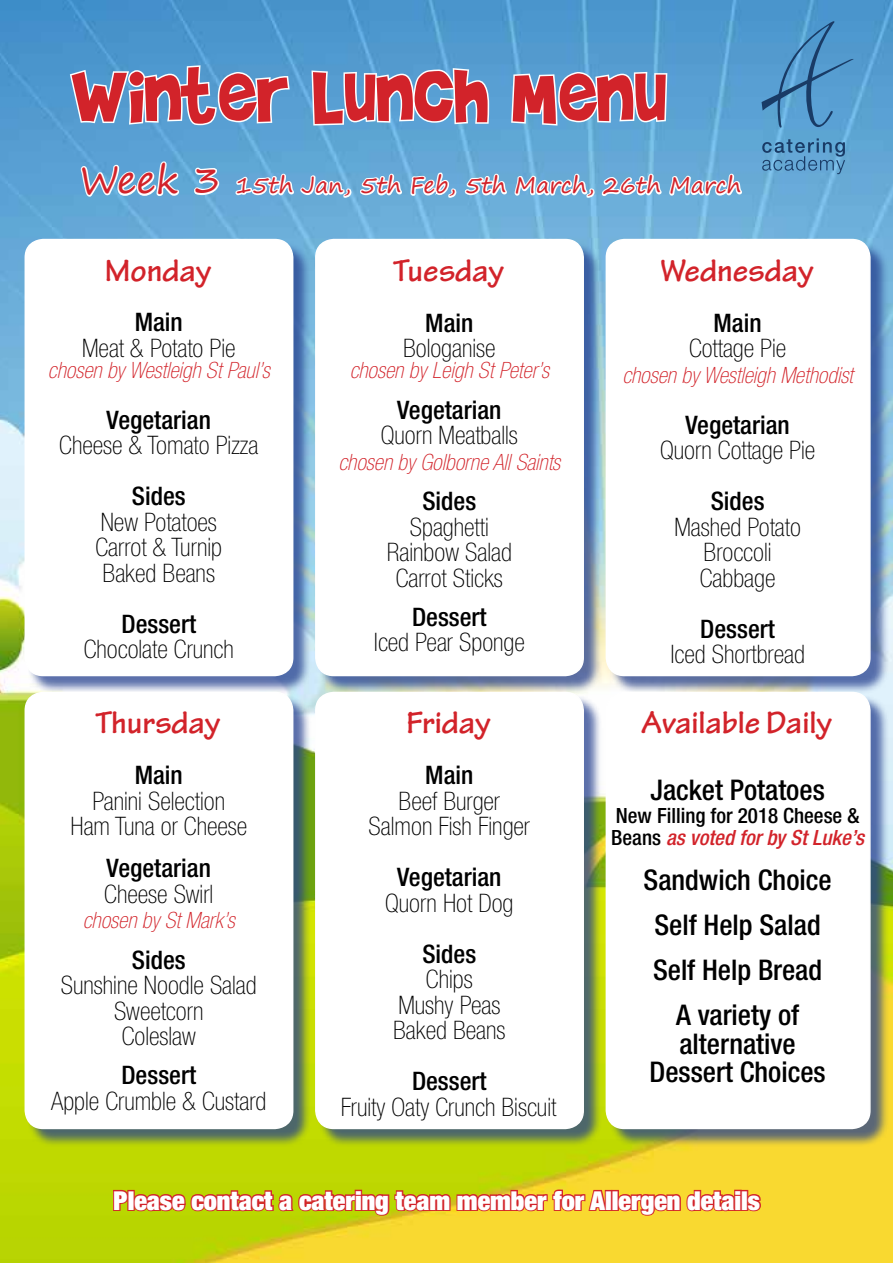
<style>
.page{position:relative;width:893px;height:1263px;background:#fff}
.page>*{position:absolute;margin:0;border:0;box-sizing:border-box;transform-origin:0 0}
.t1{font:88.5px "Brady Bunch Remastered";color:#d2232a}
.t2{font:700 33px "Tekton Pro";color:#d2232a}
.t3{font:500 condensed 28.5px/45px "Helvetica Neue LT Std";color:#000;text-align:center}
.t4{font:900 condensed 26.1px "Helvetica Neue LT Std";color:#fff}
.t5{font:100 condensed 25.5px/25.5px "Helvetica Neue LT Std";color:#000;text-align:center}
.t6{font:500 condensed 25.5px "Helvetica Neue LT Std";color:#000}
.t7{font:italic 100 condensed 22.5px "Helvetica Neue LT Std";color:#d2232a}
.t8{font:22.5px "Segoe Print";color:#d2232a}
.t9{font:500 condensed 21px/22.5px "Helvetica Neue LT Std";color:#000}
.s1{font-size:37.5px}
.s2{font-style:italic;color:#d2232a}
</style>
<div class="page">
<img style="left:0;top:1px;width:893px;height:1262px">
<svg style="left:112px;top:1162px;width:496px;height:55px;background:#c9b110"></svg>
<div style="left:605px;top:1190px;width:7px;height:21px;border:2px solid #d2232a"></div>
<div style="left:611px;top:1190px;width:8px;height:21px;border:2px solid #d2232a"></div>
<svg style="left:617px;top:1188px;width:145px;height:29px;background:#e88c2d"></svg>
<svg style="left:762px;top:21px;width:92px;height:153px;background:#5194c5"></svg>
<div style="left:27px;top:241px;width:862px;height:907px;background:#25408f;opacity:.75"></div>
<div style="left:25px;top:240px;width:268px;height:435px;background:#fff;border-radius:18px"></div>
<div style="left:25px;top:239px;width:268px;height:437px;border:2px solid #fff;border-radius:18px"></div>
<div style="left:316px;top:240px;width:267px;height:435px;background:#fff;border-radius:18px"></div>
<div style="left:315px;top:239px;width:269px;height:437px;border:2px solid #fff;border-radius:18px"></div>
<div style="left:606px;top:240px;width:264px;height:435px;background:#fff;border-radius:18px"></div>
<div style="left:606px;top:239px;width:265px;height:437px;border:2px solid #fff;border-radius:18px"></div>
<div style="left:25px;top:692px;width:268px;height:436px;background:#fff;border-radius:18px"></div>
<div style="left:25px;top:692px;width:268px;height:437px;border:2px solid #fff;border-radius:18px"></div>
<div style="left:316px;top:692px;width:267px;height:436px;background:#fff;border-radius:18px"></div>
<div style="left:315px;top:692px;width:269px;height:437px;border:2px solid #fff;border-radius:18px"></div>
<div style="left:606px;top:692px;width:264px;height:436px;background:#fff;border-radius:18px"></div>
<div style="left:606px;top:692px;width:265px;height:437px;border:2px solid #fff;border-radius:18px"></div>
<svg style="left:68px;top:64px;width:677px;height:192px"></svg>
<h1 class="t1" style="left:73px;top:49px;width:596px">Winter Lunch Menu</h1>
<p class="t8" style="left:80px;top:165px;width:663px"><span class="s1">Week 3</span> 15th Jan, 5th Feb, 5th March, 26th March</p>
<p class="t2" style="left:105px;top:251px;width:108px">Monday</p>
<p class="t6" style="left:135px;top:307px;width:50px">Main</p>
<p class="t5" style="left:82px;top:335px;width:155px">Meat &amp; Potato Pie</p>
<p class="t7" style="left:48px;top:357px;width:223px">chosen by Westleigh St Paul’s</p>
<p class="t6" style="left:107px;top:404px;width:106px">Vegetarian</p>
<p class="t5" style="left:59px;top:432px;width:200px">Cheese &amp; Tomato Pizza</p>
<p class="t6" style="left:132px;top:481px;width:55px">Sides</p>
<p class="t5" style="left:96px;top:509px;width:128px;text-align:left">New Potatoes<br>Carrot &amp; Turnip<br>Baked Beans</p>
<p class="t6" style="left:121px;top:608px;width:76px">Dessert</p>
<p class="t5" style="left:84px;top:636px;width:152px">Chocolate Crunch</p>
<p class="t2" style="left:96px;top:704px;width:126px">Thursday</p>
<p class="t6" style="left:135px;top:760px;width:50px">Main</p>
<p class="t5" style="left:70px;top:788px;width:178px">Panini Selection<br>Ham Tuna or Cheese</p>
<p class="t6" style="left:107px;top:853px;width:106px">Vegetarian</p>
<p class="t5" style="left:104px;top:881px;width:111px">Cheese Swirl</p>
<p class="t7" style="left:83px;top:908px;width:154px">chosen by St Mark’s</p>
<p class="t6" style="left:132px;top:944px;width:55px">Sides</p>
<p class="t5" style="left:61px;top:972px;width:197px">Sunshine Noodle Salad<br>Sweetcorn<br>Coleslaw</p>
<p class="t6" style="left:121px;top:1060px;width:76px">Dessert</p>
<p class="t5" style="left:51px;top:1088px;width:217px">Apple Crumble &amp; Custard</p>
<p class="t2" style="left:393px;top:251px;width:113px">Tuesday</p>
<p class="t6" style="left:425px;top:307px;width:50px">Main</p>
<p class="t5" style="left:403px;top:335px;width:94px">Bologanise</p>
<p class="t7" style="left:350px;top:357px;width:201px">chosen by Leigh St Peter’s</p>
<p class="t6" style="left:397px;top:394px;width:106px">Vegetarian</p>
<p class="t5" style="left:381px;top:422px;width:139px">Quorn Meatballs</p>
<p class="t7" style="left:338px;top:449px;width:223px">chosen by Golborne All Saints</p>
<p class="t6" style="left:422px;top:486px;width:55px">Sides</p>
<p class="t5" style="left:387px;top:514px;width:127px">Spaghetti<br>Rainbow Salad<br>Carrot Sticks</p>
<p class="t6" style="left:412px;top:601px;width:76px">Dessert</p>
<p class="t5" style="left:374px;top:629px;width:152px">Iced Pear Sponge</p>
<p class="t2" style="left:406px;top:704px;width:86px">Friday</p>
<p class="t6" style="left:425px;top:760px;width:50px">Main</p>
<p class="t5" style="left:369px;top:788px;width:163px">Beef Burger<br>Salmon Fish Finger</p>
<p class="t6" style="left:397px;top:862px;width:106px">Vegetarian</p>
<p class="t5" style="left:385px;top:890px;width:130px">Quorn Hot Dog</p>
<p class="t6" style="left:422px;top:938px;width:55px">Sides</p>
<p class="t5" style="left:393px;top:966px;width:114px">Chips<br>Mushy Peas<br>Baked Beans</p>
<p class="t6" style="left:412px;top:1066px;width:76px">Dessert</p>
<p class="t5" style="left:341px;top:1094px;width:217px">Fruity Oaty Crunch Biscuit</p>
<p class="t2" style="left:660px;top:251px;width:155px">Wednesday</p>
<p class="t6" style="left:713px;top:307px;width:50px">Main</p>
<p class="t5" style="left:689px;top:335px;width:99px">Cottage Pie</p>
<p class="t7" style="left:622px;top:362px;width:232px">chosen by Westleigh Methodist</p>
<p class="t6" style="left:685px;top:409px;width:106px">Vegetarian</p>
<p class="t5" style="left:660px;top:437px;width:157px">Quorn Cottage Pie</p>
<p class="t6" style="left:711px;top:486px;width:55px">Sides</p>
<p class="t5" style="left:674px;top:514px;width:128px">Mashed Potato<br>Broccoli<br>Cabbage</p>
<p class="t6" style="left:700px;top:613px;width:76px">Dessert</p>
<p class="t5" style="left:670px;top:641px;width:136px">Iced Shortbread</p>
<p class="t2" style="left:642px;top:704px;width:192px">Available Daily</p>
<p class="t3" style="left:650px;top:767px;width:176px">Jacket Potatoes</p>
<p class="t9" style="left:611px;top:803px;width:254px">New Filling for 2018 Cheese &amp;<br>Beans <span class="s2">as voted for by St Luke’s</span></p>
<p class="t3" style="left:643px;top:857px;width:190px">Sandwich Choice<br>Self Help Salad<br>Self Help Bread<br>A variety of</p>
<p class="t3" style="left:649px;top:1029px;width:178px;line-height:28.5px">alternative<br>Dessert Choices</p>
<p class="t4" style="left:113px;top:1184px;width:648px">Please contact a catering team member for Allergen details</p>
<p class="t4" style="left:131px;top:1184px;width:648px">Please contact a catering team member for Allergen details</p>
</div>
